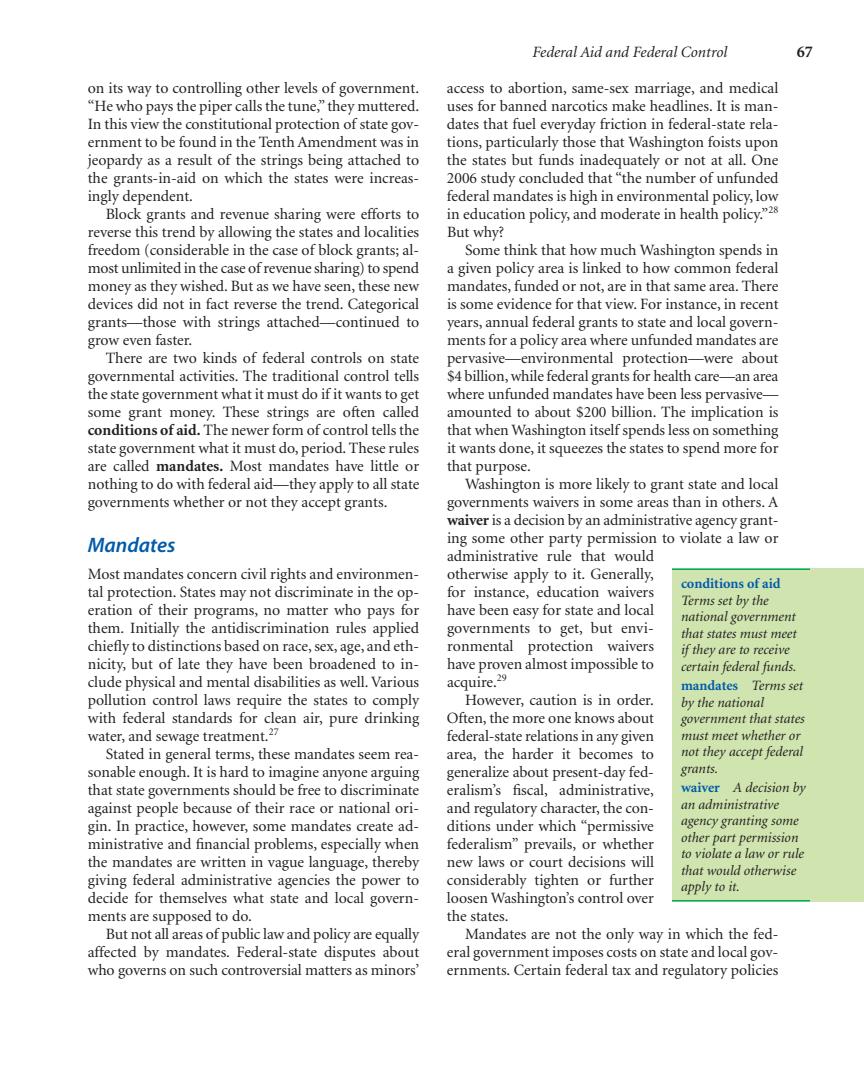
<style>
.page{position:relative;width:864px;height:1080px;background:#fff}
.page>*{position:absolute;margin:0;border:0;box-sizing:border-box;transform-origin:0 0}
.t1{font:21px "Myriad Sem Itl";color:#015aaa}
.t2{font:700 16.5px "Minion";color:#231f20}
.t3{font:15.75px "Minion";color:#231f20}
.t4{font:italic 15.75px "Minion";color:#231f20}
.t5{font:italic 14.25px/16.5px "Minion";color:#231f20}
.s1{font-weight:700}
.s2{font-weight:700;font-style:normal;color:#015aaa}
</style>
<div class="page">
<div style="left:672px;top:568px;width:192px;height:334px;background:#cfe4ae"></div>
<hr style="left:672px;top:568px;width:138px;height:2px;background:#00ab5b">
<hr style="left:672px;top:900px;width:138px;height:2px;background:#00ab5b">
<p class="t3" style="left:88px;top:81px;width:333px">on its way to controlling other levels of government.</p>
<p class="t3" style="left:88px;top:99px;width:333px">“He who pays the piper calls the tune,” they muttered.</p>
<p class="t3" style="left:88px;top:117px;width:333px">In this view the constitutional protection of state gov-</p>
<p class="t3" style="left:88px;top:135px;width:333px">ernment to be found in the Tenth Amendment was in</p>
<p class="t3" style="left:88px;top:153px;width:333px">jeopardy as a result of the strings being attached to</p>
<p class="t3" style="left:88px;top:171px;width:333px">the grants-in-aid on which the states were increas-</p>
<p class="t3" style="left:88px;top:189px;width:107px">ingly dependent.</p>
<p class="t3" style="left:106px;top:207px;width:315px">Block grants and revenue sharing were efforts to</p>
<p class="t3" style="left:88px;top:225px;width:333px">reverse this trend by allowing the states and localities</p>
<p class="t3" style="left:88px;top:243px;width:333px">freedom (considerable in the case of block grants; al-</p>
<p class="t3" style="left:88px;top:261px;width:333px">most unlimited in the case of revenue sharing) to spend</p>
<p class="t3" style="left:88px;top:279px;width:333px">money as they wished. But as we have seen, these new</p>
<p class="t3" style="left:88px;top:297px;width:333px">devices did not in fact reverse the trend. Categorical</p>
<p class="t3" style="left:88px;top:315px;width:333px">grants—those with strings attached—continued to</p>
<p class="t3" style="left:88px;top:333px;width:106px">grow even faster.</p>
<p class="t3" style="left:106px;top:351px;width:315px">There are two kinds of federal controls on state</p>
<p class="t3" style="left:88px;top:369px;width:333px">governmental activities. The traditional control tells</p>
<p class="t3" style="left:88px;top:387px;width:333px">the state government what it must do if it wants to get</p>
<p class="t3" style="left:88px;top:405px;width:333px">some grant money. These strings are often called</p>
<p class="t3" style="left:88px;top:423px;width:333px"><span class="s1">conditions of aid.</span> The newer form of control tells the</p>
<p class="t3" style="left:88px;top:441px;width:333px">state government what it must do, period. These rules</p>
<p class="t3" style="left:88px;top:459px;width:333px">are called <span class="s1">mandates.</span> Most mandates have little or</p>
<p class="t3" style="left:88px;top:477px;width:333px">nothing to do with federal aid—they apply to all state</p>
<p class="t3" style="left:88px;top:495px;width:301px">governments whether or not they accept grants.</p>
<p class="t1" style="left:88px;top:537px;width:89px">Mandates</p>
<p class="t3" style="left:88px;top:567px;width:333px">Most mandates concern civil rights and environmen-</p>
<p class="t3" style="left:88px;top:585px;width:333px">tal protection. States may not discriminate in the op-</p>
<p class="t3" style="left:88px;top:603px;width:333px">eration of their programs, no matter who pays for</p>
<p class="t3" style="left:88px;top:621px;width:333px">them. Initially the antidiscrimination rules applied</p>
<p class="t3" style="left:88px;top:639px;width:333px">chiefly to distinctions based on race, sex, age, and eth-</p>
<p class="t3" style="left:88px;top:657px;width:333px">nicity, but of late they have been broadened to in-</p>
<p class="t3" style="left:88px;top:675px;width:333px">clude physical and mental disabilities as well. Various</p>
<p class="t3" style="left:88px;top:693px;width:333px">pollution control laws require the states to comply</p>
<p class="t3" style="left:88px;top:711px;width:333px">with federal standards for clean air, pure drinking</p>
<p class="t3" style="left:88px;top:729px;width:192px">water, and sewage treatment.<sup>27</sup></p>
<p class="t3" style="left:106px;top:747px;width:315px">Stated in general terms, these mandates seem rea-</p>
<p class="t3" style="left:88px;top:765px;width:333px">sonable enough. It is hard to imagine anyone arguing</p>
<p class="t3" style="left:88px;top:783px;width:333px">that state governments should be free to discriminate</p>
<p class="t3" style="left:88px;top:801px;width:333px">against people because of their race or national ori-</p>
<p class="t3" style="left:88px;top:819px;width:333px">gin. In practice, however, some mandates create ad-</p>
<p class="t3" style="left:88px;top:837px;width:333px">ministrative and financial problems, especially when</p>
<p class="t3" style="left:88px;top:855px;width:333px">the mandates are written in vague language, thereby</p>
<p class="t3" style="left:88px;top:873px;width:333px">giving federal administrative agencies the power to</p>
<p class="t3" style="left:88px;top:891px;width:333px">decide for themselves what state and local govern-</p>
<p class="t3" style="left:88px;top:909px;width:166px">ments are supposed to do.</p>
<p class="t3" style="left:106px;top:927px;width:315px">But not all areas of public law and policy are equally</p>
<p class="t3" style="left:88px;top:945px;width:333px">affected by mandates. Federal-state disputes about</p>
<p class="t3" style="left:88px;top:963px;width:333px">who governs on such controversial matters as minors’</p>
<p class="t4" style="left:532px;top:46px;width:197px">Federal Aid and Federal Control</p>
<p class="t2" style="left:797px;top:45px;width:18px">67</p>
<p class="t3" style="left:447px;top:81px;width:333px">access to abortion, same-sex marriage, and medical</p>
<p class="t3" style="left:447px;top:99px;width:333px">uses for banned narcotics make headlines. It is man-</p>
<p class="t3" style="left:447px;top:117px;width:333px">dates that fuel everyday friction in federal-state rela-</p>
<p class="t3" style="left:447px;top:135px;width:333px">tions, particularly those that Washington foists upon</p>
<p class="t3" style="left:447px;top:153px;width:333px">the states but funds inadequately or not at all. One</p>
<p class="t3" style="left:447px;top:171px;width:333px">2006 study concluded that “the number of unfunded</p>
<p class="t3" style="left:447px;top:189px;width:333px">federal mandates is high in environmental policy, low</p>
<p class="t3" style="left:447px;top:207px;width:333px">in education policy, and moderate in health policy.”<sup>28</sup></p>
<p class="t3" style="left:447px;top:225px;width:59px">But why?</p>
<p class="t3" style="left:465px;top:243px;width:315px">Some think that how much Washington spends in</p>
<p class="t3" style="left:447px;top:261px;width:333px">a given policy area is linked to how common federal</p>
<p class="t3" style="left:447px;top:279px;width:333px">mandates, funded or not, are in that same area. There</p>
<p class="t3" style="left:447px;top:297px;width:333px">is some evidence for that view. For instance, in recent</p>
<p class="t3" style="left:447px;top:315px;width:333px">years, annual federal grants to state and local govern-</p>
<p class="t3" style="left:447px;top:333px;width:333px">ments for a policy area where unfunded mandates are</p>
<p class="t3" style="left:447px;top:351px;width:333px">pervasive—environmental protection—were about</p>
<p class="t3" style="left:447px;top:369px;width:333px">$4 billion, while federal grants for health care—an area</p>
<p class="t3" style="left:447px;top:387px;width:333px">where unfunded mandates have been less pervasive—</p>
<p class="t3" style="left:447px;top:405px;width:333px">amounted to about $200 billion. The implication is</p>
<p class="t3" style="left:447px;top:423px;width:333px">that when Washington itself spends less on something</p>
<p class="t3" style="left:447px;top:441px;width:333px">it wants done, it squeezes the states to spend more for</p>
<p class="t3" style="left:447px;top:459px;width:85px">that purpose.</p>
<p class="t3" style="left:465px;top:477px;width:315px">Washington is more likely to grant state and local</p>
<p class="t3" style="left:447px;top:495px;width:333px">governments waivers in some areas than in others. A</p>
<p class="t3" style="left:447px;top:513px;width:333px"><span class="s1">waiver</span> is a decision by an administrative agency grant-</p>
<p class="t3" style="left:447px;top:531px;width:333px">ing some other party permission to violate a law or</p>
<p class="t3" style="left:447px;top:549px;width:209px">administrative rule that would</p>
<p class="t3" style="left:447px;top:567px;width:209px">otherwise apply to it. Generally,</p>
<p class="t3" style="left:447px;top:585px;width:208px">for instance, education waivers</p>
<p class="t3" style="left:447px;top:603px;width:209px">have been easy for state and local</p>
<p class="t3" style="left:447px;top:621px;width:208px">governments to get, but envi-</p>
<p class="t3" style="left:447px;top:639px;width:208px">ronmental protection waivers</p>
<p class="t3" style="left:447px;top:657px;width:208px">have proven almost impossible to</p>
<p class="t3" style="left:447px;top:675px;width:61px">acquire.<sup>29</sup></p>
<p class="t3" style="left:465px;top:693px;width:190px">However, caution is in order.</p>
<p class="t3" style="left:447px;top:711px;width:209px">Often, the more one knows about</p>
<p class="t3" style="left:447px;top:729px;width:208px">federal-state relations in any given</p>
<p class="t3" style="left:447px;top:747px;width:209px">area, the harder it becomes to</p>
<p class="t3" style="left:447px;top:765px;width:209px">generalize about present-day fed-</p>
<p class="t3" style="left:447px;top:783px;width:209px">eralism’s fiscal, administrative,</p>
<p class="t3" style="left:447px;top:801px;width:208px">and regulatory character, the con-</p>
<p class="t3" style="left:447px;top:819px;width:208px">ditions under which “permissive</p>
<p class="t3" style="left:447px;top:837px;width:208px">federalism” prevails, or whether</p>
<p class="t3" style="left:447px;top:855px;width:209px">new laws or court decisions will</p>
<p class="t3" style="left:447px;top:873px;width:208px">considerably tighten or further</p>
<p class="t3" style="left:447px;top:891px;width:208px">loosen Washington’s control over</p>
<p class="t3" style="left:447px;top:909px;width:63px">the states.</p>
<p class="t3" style="left:465px;top:927px;width:315px">Mandates are not the only way in which the fed-</p>
<p class="t3" style="left:447px;top:945px;width:333px">eral government imposes costs on state and local gov-</p>
<p class="t3" style="left:447px;top:963px;width:333px">ernments. Certain federal tax and regulatory policies</p>
<p class="t5" style="left:681px;top:576px;width:117px"><span class="s2">conditions of aid<br></span>Terms set by the national government that states must meet if they are to receive certain federal funds.</p>
<p class="t5" style="left:681px;top:678px;width:125px"><span class="s2">mandates</span> Terms set by the national government that states must meet whether or not they accept federal grants.</p>
<p class="t5" style="left:681px;top:780px;width:126px"><span class="s2">waiver</span> A decision by an administrative agency granting some other part permission to violate a law or rule that would otherwise apply to it.</p>
</div>
